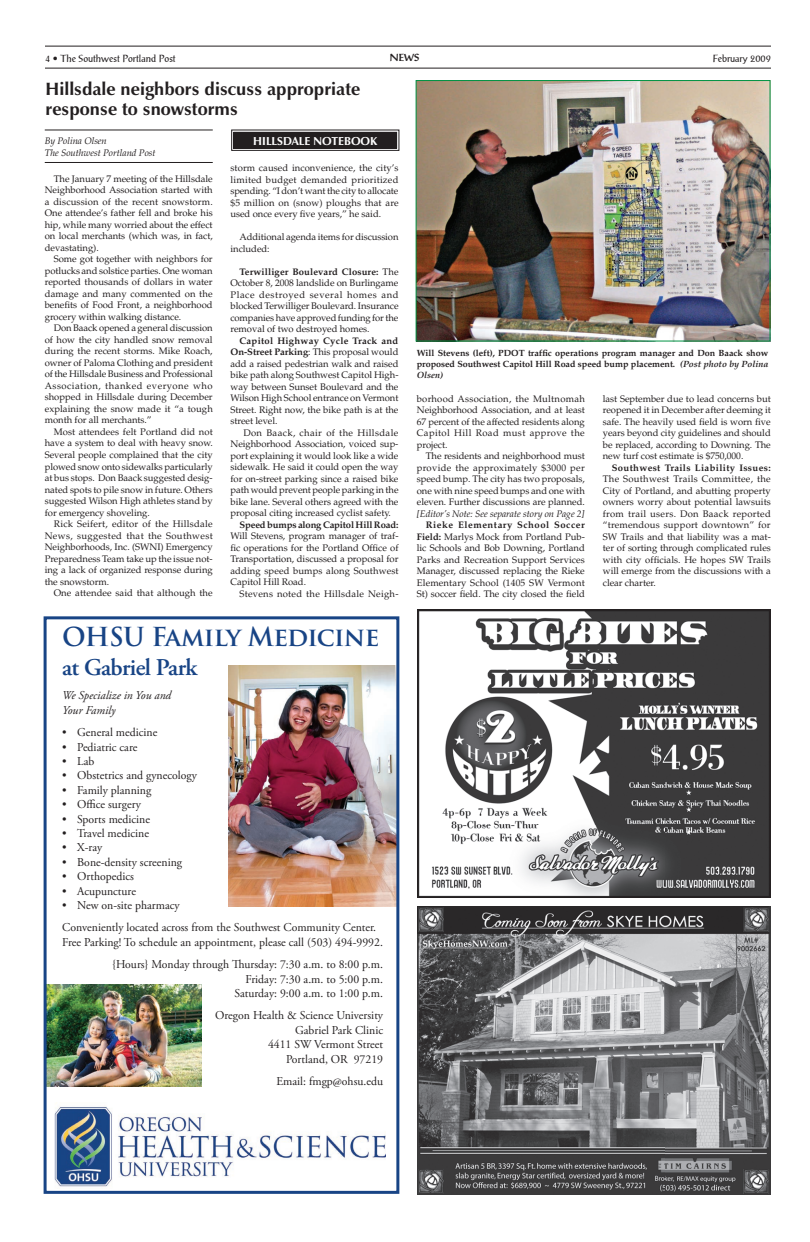
<style>
.page{position:relative;width:810px;height:1242px;background:#fff}
.page>*{position:absolute;margin:0;border:0;box-sizing:border-box;transform-origin:0 0}
.t1{font:700 25.5px "Trajan Pro";letter-spacing:-.025em;color:#184485}
.t2{font:600 24px "Adobe Garamond Pro";letter-spacing:-.025em;color:#184485}
.t3{font:700 18px/20px "Zapf Humanist 601 BT";color:#231f20}
.t4{font:12px/14.4px "Adobe Garamond Pro";color:#231f20;text-align:right}
.t5{font:italic 12px/14.4px "Adobe Garamond Pro";color:#231f20}
.t6{font:700 11.6px "Zapf Humanist 601 BT";color:#fff}
.t7{font:10px "Prose Antique";color:#231f20}
.t8{font:700 10px "Prose Antique";color:#231f20}
.t9{font:9.5px/11.5px "Palatino";letter-spacing:-.005em;color:#231f20;text-align:justify}
.t10{font:italic 9.5px/11.5px "Palatino";letter-spacing:-.005em;color:#231f20}
.t11{font:700 9.5px "Palatino";letter-spacing:-.02em;color:#231f20}
.t12{font:700 9.5px "Palatino";letter-spacing:.035em;color:#231f20}
.t13{font:9.5px "Palatino";letter-spacing:.025em;color:#231f20}
.t14{font:700 9px/11px "Palatino";letter-spacing:-.005em;color:#231f20;text-align:justify}
.s1{color:#1f2020}
.s2{font-weight:700}
.s3{font-style:italic}
</style>
<div class="page">
<hr style="left:45px;top:46px;width:726px;height:1px;background:#231f20">
<hr style="left:45px;top:68px;width:726px;height:1px;background:#231f20">
<img style="left:228px;top:665px;width:167px;height:242px">
<img style="left:48px;top:984px;width:153px;height:103px">
<img style="left:54px;top:1106px;width:331px;height:81px">
<div style="left:44px;top:616px;width:355px;height:578px;border:3px solid #184485"></div>
<img style="left:417px;top:906px;width:354px;height:289px">
<img style="left:417px;top:609px;width:354px;height:289px">
<img style="left:418px;top:82px;width:351px;height:258px">
<div style="left:416px;top:80px;width:355px;height:262px;border:1px solid #009344"></div>
<hr style="left:45px;top:129px;width:168px;height:1px;background:#231f20">
<hr style="left:45px;top:162px;width:168px;height:1px;background:#231f20">
<svg style="left:231px;top:129px;width:169px;height:22px;background:#4d4a4b"></svg>
<div style="left:233px;top:132px;width:164px;height:17px;border:2px solid #231f20"></div>
<p class="t7" style="left:45px;top:52px;width:132px">4 • The Southwest Portland Post</p>
<p class="t8" style="left:390px;top:51px;width:31px">NEWS</p>
<p class="t7" style="left:713px;top:52px;width:60px">February 2009</p>
<h3 class="t3" style="left:46px;top:79px;width:316px">Hillsdale neighbors discuss appropriate response to snowstorms</h3>
<p class="t10" style="left:45px;top:136px;width:112px">By Polina Olsen<br>The Southwest Portland Post</p>
<p class="t9" style="left:45px;top:173px;width:170px;text-indent:9px">The January 7 meeting of the Hillsdale Neighborhood Association started with a discussion of the recent snowstorm.<br>One attendee’s father fell and broke his hip, while many worried about the effect on local merchants (which was, in fact, devastating).</p>
<p class="t9" style="left:45px;top:254px;width:169px;text-indent:9px">Some got together with neighbors for potlucks and solstice parties. One woman reported thousands of dollars in water damage and many commented on the benefits of Food Front, a neighborhood grocery within walking distance.</p>
<p class="t9" style="left:45px;top:323px;width:170px;text-indent:9px">Don Baack opened a general discussion of how the city handled snow removal during the recent storms. Mike Roach, owner of Paloma Clothing <span class="s1">and president of the Hillsdale Business and Professional Association,</span> thanked everyone who shopped in Hillsdale during December explaining the snow made it “a tough month for all merchants.”</p>
<p class="t9" style="left:45px;top:426px;width:170px;text-indent:9px">Most attendees felt Portland did not have a system to deal with heavy snow.<br>Several people complained that the city plowed snow onto sidewalks particularly at bus stops. Don Baack suggested desig&shy;nated spots to pile snow in future. Others suggested Wilson High athletes stand by for emergency shoveling.</p>
<p class="t9" style="left:45px;top:518px;width:170px;text-indent:9px">Rick Seifert, editor of the Hillsdale News, suggested that the Southwest Neighborhoods, Inc. (SWNI) Emergency Preparedness Team take up the issue not&shy;ing a lack of organized response during the snowstorm.</p>
<p class="t9" style="left:54px;top:587px;width:161px">One attendee said that although the</p>
<p class="t6" style="left:253px;top:134px;width:126px">HILLSDALE NOTEBOOK</p>
<p class="t9" style="left:230px;top:162px;width:170px">storm caused inconvenience, the city’s limited budget demanded prioritized spending. “I don’t want the city to allocate $5 million on (snow) ploughs that are used once every five years,” he said.</p>
<p class="t9" style="left:231px;top:231px;width:170px;text-indent:9px">Additional agenda items for discussion included:</p>
<p class="t9" style="left:231px;top:266px;width:170px;text-indent:9px"><span class="s2">Terwilliger Boulevard Closure:</span> The October 8, 2008 landslide on Burlingame Place destroyed several homes and blocked Terwilliger Boulevard. Insurance companies have approved funding for the removal of two destroyed homes.</p>
<p class="t9" style="left:231px;top:335px;width:170px;text-indent:9px"><span class="s2">Capitol Highway Cycle Track and On-Street Parking</span>: This proposal would add a raised pedestrian walk and raised bike path along Southwest Capitol High&shy;way between Sunset Boulevard and the Wilson High School entrance on Vermont Street. Right now, the bike path is at the street level.</p>
<p class="t9" style="left:231px;top:427px;width:170px;text-indent:13px">Don Baack, chair of the Hillsdale Neighborhood Association, voiced sup&shy;port explaining it would look like a wide sidewalk. He said it could open the way for on-street parking since a raised bike path would prevent people parking in the bike lane. Several others agreed with the proposal citing increased cyclist safety.</p>
<p class="t11" style="left:240px;top:519px;width:160px">Speed bumps along Capitol Hill Road:</p>
<p class="t9" style="left:231px;top:531px;width:170px">Will Stevens, program manager of traf&shy;fic operations for the Portland Office of Transportation, discussed a proposal for adding speed bumps along Southwest Capitol Hill Road.</p>
<p class="t13" style="left:240px;top:588px;width:161px">Stevens noted the Hillsdale Neigh-</p>
<h1 class="t1" style="left:62px;top:621px;width:319px">OHSU Family Medicine</h1>
<h2 class="t2" style="left:62px;top:654px;width:136px">at Gabriel Park</h2>
<p class="t5" style="left:62px;top:689px;width:110px">We Specialize in You and<br>Your Family</p>
<p class="t4" style="left:62px;top:726px;width:97px">• General medicine</p>
<p class="t4" style="left:62px;top:740px;width:77px">• Pediatric care</p>
<p class="t4" style="left:62px;top:754px;width:34px">• Lab</p>
<p class="t4" style="left:62px;top:769px;width:136px">• Obstetrics and gynecology</p>
<p class="t4" style="left:62px;top:783px;width:91px">• Family planning</p>
<p class="t4" style="left:62px;top:798px;width:80px">• Office surgery</p>
<p class="t4" style="left:62px;top:812px;width:89px">• Sports medicine</p>
<p class="t4" style="left:62px;top:826px;width:88px">• Travel medicine</p>
<p class="t4" style="left:62px;top:841px;width:42px">• X-ray</p>
<p class="t4" style="left:62px;top:855px;width:121px">• Bone-density screening</p>
<p class="t4" style="left:62px;top:870px;width:73px">• Orthopedics</p>
<p class="t4" style="left:62px;top:884px;width:75px">• Acupuncture</p>
<p class="t4" style="left:62px;top:894px;width:316px;line-height:22.4px;text-align:left">• New on-site pharmacy<br>Conveniently located across from the Southwest Community Center.</p>
<p class="t4" style="left:62px;top:931px;width:322px;line-height:22.4px">Free Parking! To schedule an appointment, please call (503) 494-9992. {Hours} Monday through Thursday: 7:30 a.m. to 8:00 p.m.</p>
<p class="t4" style="left:235px;top:972px;width:150px">Friday: 7:30 a.m. to 5:00 p.m.<br>Saturday: 9:00 a.m. to 1:00 p.m.</p>
<p class="t4" style="left:215px;top:1009px;width:169px">Oregon Health &amp; Science University<br>Gabriel Park Clinic<br>4411 SW Vermont Street<br>Portland, OR 97219</p>
<p class="t4" style="left:276px;top:1074px;width:108px">Email: fmgp@ohsu.edu</p>
<p class="t14" style="left:417px;top:348px;width:353px">Will Stevens (left), PDOT traffic operations program manager and Don Baack show proposed Southwest Capitol Hill Road speed bump placement. <span class="s3">(Post photo by Polina Olsen)</span></p>
<p class="t9" style="left:417px;top:393px;width:170px">borhood Association, the Multnomah Neighborhood Association, and at least 67 percent of the affected residents along Capitol Hill Road must approve the project.</p>
<p class="t9" style="left:417px;top:450px;width:170px;text-indent:9px">The residents and neighborhood must provide the approximately $3000 per speed bump. The city has two proposals, one with nine speed bumps and one with eleven. Further discussions are planned.</p>
<p class="t10" style="left:417px;top:508px;width:169px">[Editor’s Note: See separate story on Page 2]</p>
<p class="t9" style="left:417px;top:519px;width:170px;text-indent:9px"><span class="s2">Rieke Elementary School Soccer Field:</span> Marlys Mock from Portland Pub&shy;lic Schools and Bob Downing, Portland Parks and Recreation Support Services Manager, discussed replacing the Rieke Elementary School (1405 SW Vermont St) soccer field. The city closed the field</p>
<p class="t9" style="left:603px;top:393px;width:170px">last September due to lead concerns but reopened it in December after deeming it safe. The heavily used field is worn five years beyond city guidelines and should be replaced, according to Downing. The new turf cost estimate is $750,000.</p>
<p class="t12" style="left:612px;top:462px;width:160px">Southwest Trails Liability Issues:</p>
<p class="t9" style="left:603px;top:473px;width:170px">The Southwest Trails Committee, the City of Portland, and abutting property owners worry about potential lawsuits from trail users. Don Baack reported “tremendous support downtown” for SW Trails and that liability was a mat&shy;ter of sorting through complicated rules with city officials. He hopes SW Trails will emerge from the discussions with a clear charter.</p>
</div>
